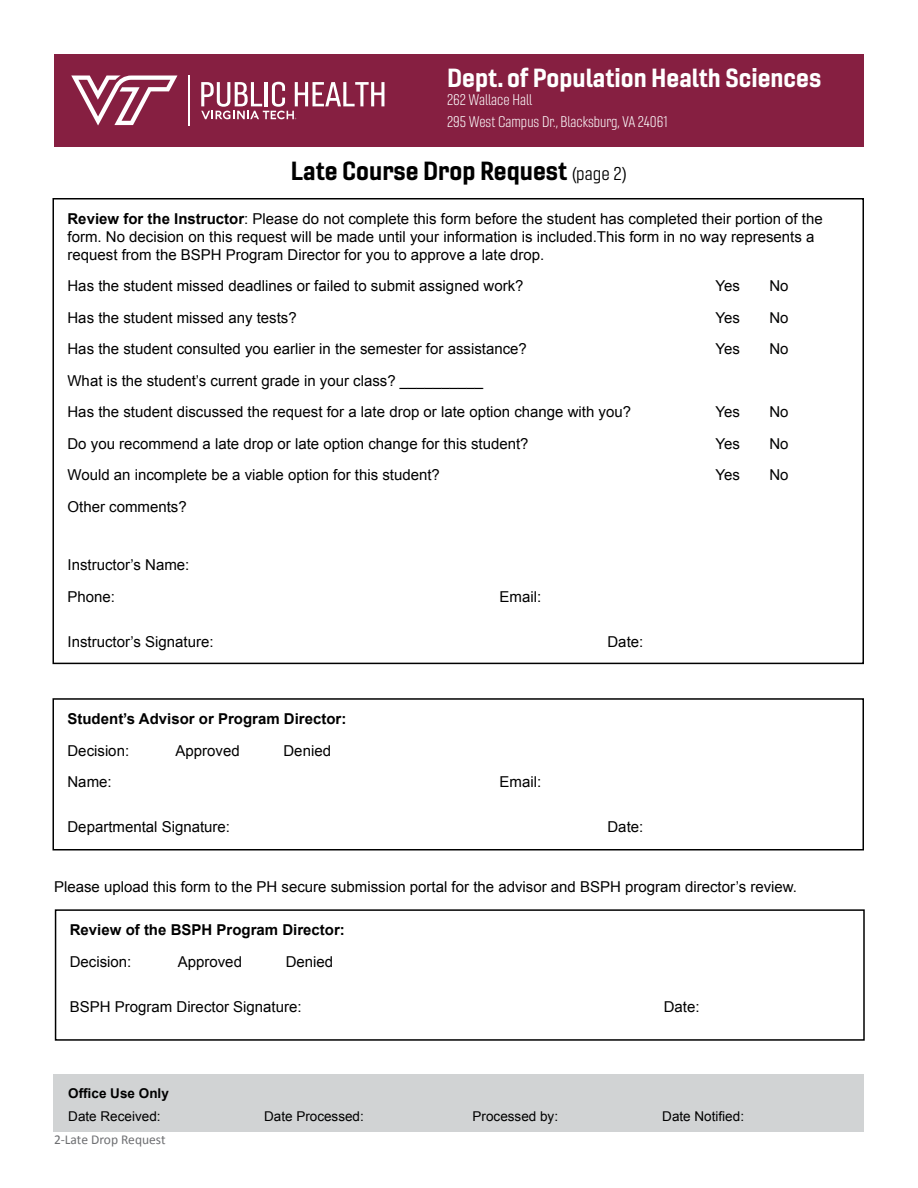
<style>
.page{position:relative;width:918px;height:1188px;background:#fff}
.page>*{position:absolute;margin:0;border:0;box-sizing:border-box;transform-origin:0 0}
.t1{font:25.5px "Gineso Nor Bol";color:#fff}
.t2{font:25.5px "Gineso Nor Bol";color:#000}
.List{font:15px "Arial";color:#000}
.Paragraph{font:15px/18px "Arial";color:#000}
.t3{font:700 15px "Arial";color:#000}
.t4{font:15px "Gineso Con Lig";color:#fff}
.t5{font:13.5px "Arial";color:#000}
.Text{font:13.5px "Calibri";color:#6d6e71}
.t6{font:700 13.5px "Arial";color:#000}
.s1{font-family:"Gineso Nor Boo";font-size:18px}
.s2{font-weight:700}
</style>
<div class="page">
<div style="left:54px;top:54px;width:810px;height:93px;background:#861f41"></div>
<svg style="left:71px;top:76px;width:106px;height:50px"></svg>
<hr style="left:188px;top:75px;width:2px;height:50px;background:#fff">
<svg style="left:201px;top:82px;width:183px;height:37px"></svg>
<div style="left:52px;top:198px;width:812px;height:466px;border:2px solid #000"></div>
<div style="left:52px;top:698px;width:812px;height:152px;border:2px solid #000"></div>
<div style="left:55px;top:909px;width:810px;height:132px;border:2px solid #000"></div>
<div style="left:54px;top:1075px;width:810px;height:57px;background:#d1d3d4"></div>
<p class="t1" style="left:447px;top:62px;width:376px">Dept. of Population Health Sciences</p>
<p class="t4" style="left:447px;top:91px;width:87px">262 Wallace Hall</p>
<p class="t4" style="left:447px;top:113px;width:222px">295 West Campus Dr., Blacksburg, VA 24061</p>
<p class="t2" style="left:291px;top:155px;width:338px">Late Course Drop Request <span class="s1">(page 2)</span></p>
<p class="Paragraph" style="left:68px;top:210px;width:757px"><span class="s2">Review for the Instructor</span>: Please do not complete this form before the student has completed their portion of the form. No decision on this request will be made until your information is included.This form in no way represents a request from the BSPH Program Director for you to approve a late drop.</p>
<p class="List" style="left:68px;top:276px;width:458px">Has the student missed deadlines or failed to submit assigned work?</p>
<p class="List" style="left:716px;top:276px;width:26px">Yes</p>
<p class="List" style="left:770px;top:276px;width:21px">No</p>
<p class="List" style="left:68px;top:308px;width:231px">Has the student missed any tests?</p>
<p class="List" style="left:716px;top:308px;width:26px">Yes</p>
<p class="List" style="left:770px;top:308px;width:21px">No</p>
<p class="List" style="left:68px;top:339px;width:461px">Has the student consulted you earlier in the semester for assistance?</p>
<p class="List" style="left:716px;top:339px;width:26px">Yes</p>
<p class="List" style="left:770px;top:339px;width:21px">No</p>
<p class="List" style="left:68px;top:371px;width:417px">What is the student’s current grade in your class? __________</p>
<p class="List" style="left:68px;top:402px;width:565px">Has the student discussed the request for a late drop or late option change with you?</p>
<p class="List" style="left:716px;top:402px;width:26px">Yes</p>
<p class="List" style="left:770px;top:402px;width:21px">No</p>
<p class="List" style="left:68px;top:434px;width:463px">Do you recommend a late drop or late option change for this student?</p>
<p class="List" style="left:716px;top:434px;width:26px">Yes</p>
<p class="List" style="left:770px;top:434px;width:21px">No</p>
<p class="List" style="left:68px;top:465px;width:374px">Would an incomplete be a viable option for this student?</p>
<p class="List" style="left:716px;top:465px;width:26px">Yes</p>
<p class="List" style="left:770px;top:465px;width:21px">No</p>
<p class="List" style="left:68px;top:497px;width:121px">Other comments?</p>
<p class="List" style="left:68px;top:555px;width:123px">Instructor’s Name:</p>
<p class="List" style="left:68px;top:587px;width:49px">Phone:</p>
<p class="List" style="left:500px;top:587px;width:43px">Email:</p>
<p class="List" style="left:68px;top:632px;width:148px">Instructor’s Signature:</p>
<p class="List" style="left:608px;top:632px;width:37px">Date:</p>
<p class="t3" style="left:68px;top:709px;width:280px">Student’s Advisor or Program Director:</p>
<p class="Paragraph" style="left:68px;top:742px;width:63px">Decision:</p>
<p class="Paragraph" style="left:176px;top:742px;width:66px">Approved</p>
<p class="Paragraph" style="left:284px;top:742px;width:49px">Denied</p>
<p class="Paragraph" style="left:68px;top:773px;width:46px">Name:</p>
<p class="Paragraph" style="left:500px;top:773px;width:43px">Email:</p>
<p class="Paragraph" style="left:68px;top:818px;width:164px">Departmental Signature:</p>
<p class="Paragraph" style="left:608px;top:818px;width:37px">Date:</p>
<p class="Paragraph" style="left:54px;top:878px;width:745px">Please upload this form to the PH secure submission portal for the advisor and BSPH program director’s review.</p>
<p class="t3" style="left:70px;top:920px;width:277px">Review of the BSPH Program Director:</p>
<p class="Paragraph" style="left:70px;top:953px;width:63px">Decision:</p>
<p class="Paragraph" style="left:178px;top:953px;width:66px">Approved</p>
<p class="Paragraph" style="left:286px;top:953px;width:49px">Denied</p>
<p class="Paragraph" style="left:70px;top:998px;width:233px">BSPH Program Director Signature:</p>
<p class="Paragraph" style="left:664px;top:998px;width:37px">Date:</p>
<p class="t6" style="left:68px;top:1085px;width:102px">Office Use Only</p>
<p class="t5" style="left:68px;top:1108px;width:94px">Date Received:</p>
<p class="t5" style="left:264px;top:1108px;width:101px">Date Processed:</p>
<p class="t5" style="left:473px;top:1108px;width:87px">Processed by:</p>
<p class="t5" style="left:662px;top:1108px;width:83px">Date Notified:</p>
<p class="Text" style="left:54px;top:1130px;width:113px">2-Late Drop Request</p>
</div>
